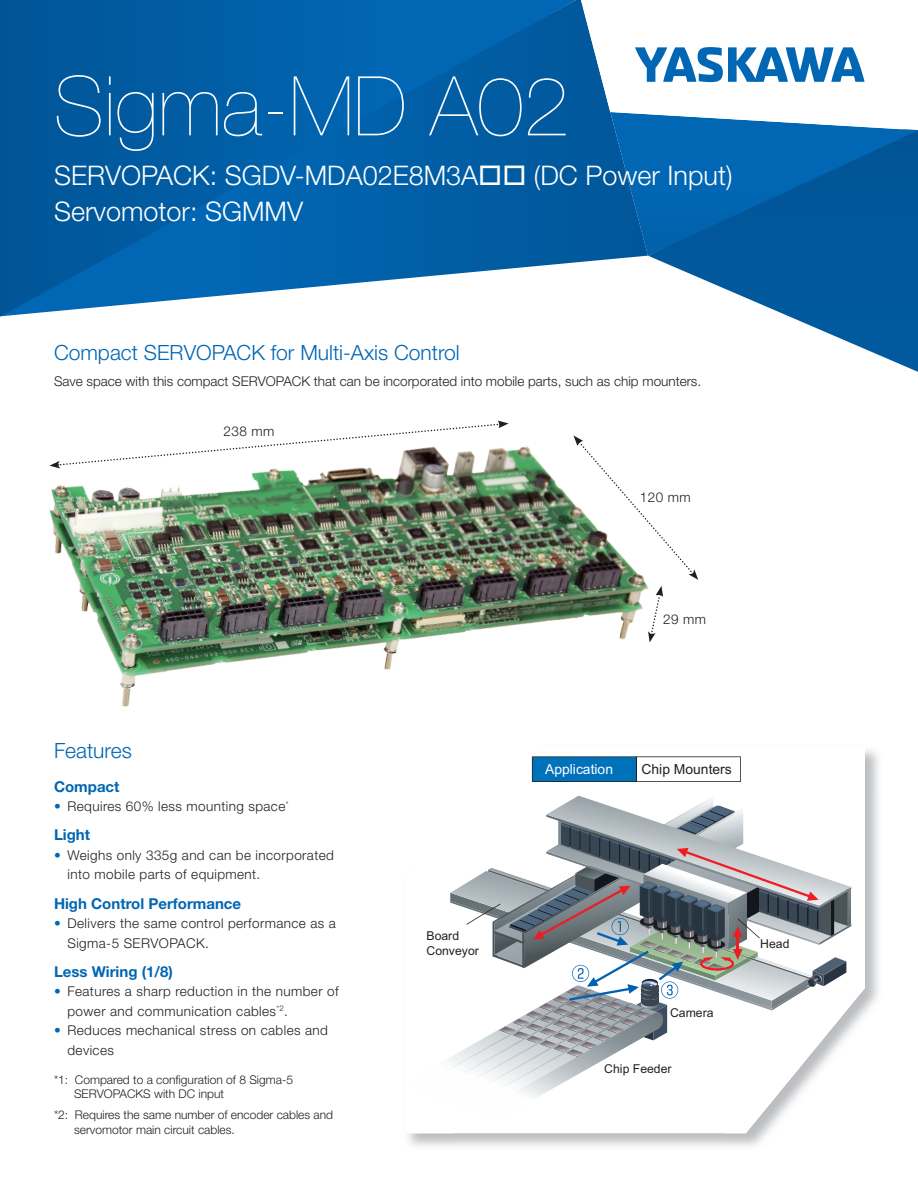
<style>
.page{position:relative;width:918px;height:1188px;background:#fff}
.page>*{position:absolute;margin:0;border:0;box-sizing:border-box;transform-origin:0 0}
.t1{font:200 82.5px "Helvetica Neue LT Std";color:#fff}
.t2{font:300 27px "Helvetica Neue LT Std";color:#fff}
.t3{font:300 21px "Helvetica Neue LT Std";color:#0166b3}
.t4{font:700 15px "Helvetica Neue LT Std";color:#0166b3}
.t5{font:13.95px "Arial";color:#231f20}
.t6{font:13.95px "Arial";color:#fff}
.t7{font:300 13.5px/19.5px "Helvetica Neue LT Std";letter-spacing:.03em;color:#231f20}
.t8{font:300 13.5px "Helvetica Neue LT Std";color:#231f20}
.t9{font:12.3px/15.3px "Arial";color:#231f20}
.t10{font:300 12px/14.4px "Helvetica Neue LT Std";color:#231f20}
.s1{color:#0166b3}
</style>
<div class="page">
<img style="left:49px;top:420px;width:650px;height:287px">
<svg style="left:50px;top:421px;width:459px;height:48px"></svg>
<svg style="left:648px;top:586px;width:15px;height:56px"></svg>
<svg style="left:573px;top:435px;width:125px;height:145px"></svg>
<div style="left:576px;top:0;width:68px;height:263px;background:#01589c"></div>
<svg style="left:0;top:0;width:576px;height:317px;background:#166bad"></svg>
<svg style="left:649px;top:256px;width:269px;height:116px"></svg>
<svg style="left:610px;top:130px;width:308px;height:126px;background:#015da5"></svg>
<svg style="left:581px;top:0;width:335px;height:130px"></svg>
<svg style="left:635px;top:47px;width:230px;height:35px"></svg>
<svg style="left:531px;top:756px;width:334px;height:377px"></svg>
<svg style="left:532px;top:756px;width:209px;height:26px"></svg>
<svg style="left:440px;top:796px;width:411px;height:323px"></svg>
<p class="t1" style="left:54px;top:59px;width:517px">Sigma-MD A02</p>
<p class="t2" style="left:54px;top:159px;width:680px">SERVOPACK: SGDV-MDA02E8M3A□□ (DC Power Input)</p>
<p class="t2" style="left:54px;top:195px;width:251px">Servomotor: SGMMV</p>
<p class="t3" style="left:54px;top:340px;width:407px">Compact SERVOPACK for Multi-Axis Control</p>
<p class="t8" style="left:54px;top:373px;width:649px">Save space with this compact SERVOPACK that can be incorporated into mobile parts, such as chip mounters.</p>
<p class="t7" style="left:224px;top:421px;width:52px">238 mm</p>
<p class="t7" style="left:640px;top:488px;width:52px">120 mm</p>
<p class="t7" style="left:663px;top:609px;width:44px">29 mm</p>
<p class="t3" style="left:54px;top:738px;width:79px">Features</p>
<p class="t4" style="left:54px;top:777px;width:67px">Compact</p>
<p class="t7" style="left:54px;top:796px;width:236px"><span class="s1">•</span> Requires 60% less mounting space<sup>*</sup></p>
<p class="t4" style="left:54px;top:826px;width:38px">Light</p>
<p class="t7" style="left:68px;top:845px;width:268px;text-indent:-14px"><span class="s1">•</span> Weighs only 335g and can be incorporated into mobile parts of equipment.</p>
<p class="t4" style="left:54px;top:894px;width:189px">High Control Performance</p>
<p class="t7" style="left:68px;top:913px;width:270px;text-indent:-14px"><span class="s1">•</span> Delivers the same control performance as a<br>Sigma-5 SERVOPACK.</p>
<p class="t4" style="left:54px;top:962px;width:120px">Less Wiring (1/8)</p>
<p class="t7" style="left:68px;top:982px;width:273px;text-indent:-14px"><span class="s1">•</span> Features a sharp reduction in the number of power and communication cables<sup>*2</sup>.</p>
<p class="t7" style="left:68px;top:1021px;width:262px;text-indent:-14px"><span class="s1">•</span> Reduces mechanical stress on cables and devices</p>
<p class="t10" style="left:74px;top:1072px;width:221px;text-indent:-20px">*1: Compared to a configuration of 8 Sigma-5<br>SERVOPACKS with DC input</p>
<p class="t10" style="left:74px;top:1107px;width:261px;text-indent:-20px">*2: Requires the same number of encoder cables and servomotor main circuit cables.</p>
<p class="t9" style="left:427px;top:928px;width:54px">Board<br>Conveyor</p>
<p class="t6" style="left:545px;top:760px;width:69px">Application</p>
<p class="t5" style="left:642px;top:760px;width:92px">Chip Mounters</p>
<p class="t9" style="left:670px;top:1005px;width:45px">Camera</p>
<p class="t9" style="left:604px;top:1061px;width:69px">Chip Feeder</p>
<p class="t9" style="left:760px;top:936px;width:31px">Head</p>
</div>
